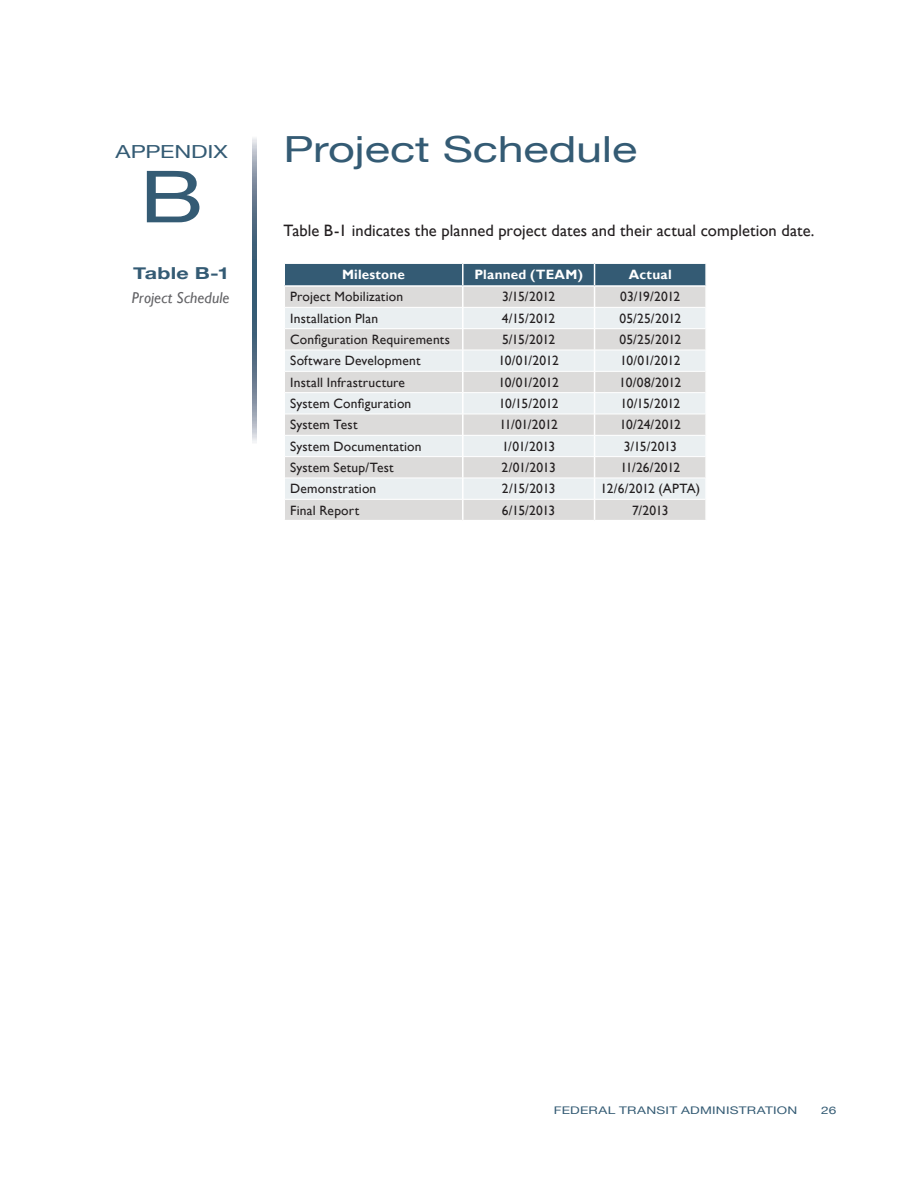
<style>
.page{position:relative;width:918px;height:1188px;background:#fff}
.page>*{position:absolute;margin:0;border:0;box-sizing:border-box;transform-origin:0 0}
.t1{font:72px "Helvetica Neue";color:#345b74;scale:1.3 1}
.Chapter_hdr{font:36px "Helvetica Neue";letter-spacing:-.005em;color:#345b74;scale:1.3 1}
.t2{font:18px "Helvetica Neue";letter-spacing:-.005em;color:#345b74;scale:1.3 1}
.Body_Text{font:16.5px "Gill Sans";letter-spacing:.005em;color:#231f20}
.Figure_Table_head{font:700 16.5px "Helvetica Neue";letter-spacing:.01em;color:#345b74;scale:1.3 1}
.FIGURES_following{font:italic 15.75px "Gill Sans";letter-spacing:.005em;color:#636366}
.Table_body_text{font:13.5px "Gill Sans";letter-spacing:.01em;color:#231f20}
.Table_heads_NEW{font:700 13.5px "Gill Sans";letter-spacing:.015em;color:#fff}
.Table_body_text-2{font:13.5px "Gill Sans";letter-spacing:-.025em;color:#231f20}
.t3{font:10.5px "Helvetica Neue";letter-spacing:.02em;color:#345b74;scale:1.3 1}
</style>
<div class="page">
<svg style="left:252px;top:138px;width:4px;height:305px"></svg>
<svg style="left:285px;top:263px;width:421px;height:257px;background:#d5dadc"></svg>
<hr style="left:463px;top:262px;width:132px;height:2px;background:#fff">
<hr style="left:595px;top:262px;width:112px;height:2px;background:#fff">
<hr style="left:705px;top:264px;width:2px;height:21px;background:#fff">
<hr style="left:284px;top:285px;width:179px;height:2px;background:#fff">
<hr style="left:463px;top:285px;width:132px;height:2px;background:#fff">
<hr style="left:595px;top:285px;width:112px;height:2px;background:#fff">
<p class="t2" style="left:116px;top:136px;width:88px">APPENDIX</p>
<p class="t1" style="left:140px;top:135px;width:51px">B</p>
<h2 class="Figure_Table_head" style="left:133px;top:258px;width:76px">Table B-1</h2>
<p class="FIGURES_following" style="left:132px;top:288px;width:99px">Project Schedule</p>
<h1 class="Chapter_hdr" style="left:284px;top:118px;width:274px">Project Schedule</h1>
<p class="Body_Text" style="left:284px;top:221px;width:532px">Table B-1 indicates the planned project dates and their actual completion date.</p>
<p class="Table_heads_NEW" style="left:342px;top:267px;width:64px">Milestone</p>
<p class="Table_heads_NEW" style="left:474px;top:267px;width:110px">Planned (TEAM)</p>
<p class="Table_heads_NEW" style="left:629px;top:267px;width:44px">Actual</p>
<p class="Table_body_text" style="left:290px;top:289px;width:114px">Project Mobilization</p>
<p class="Table_body_text" style="left:502px;top:289px;width:55px">3/15/2012</p>
<p class="Table_body_text" style="left:620px;top:289px;width:62px">03/19/2012</p>
<p class="Table_body_text" style="left:290px;top:310px;width:90px">Installation Plan</p>
<p class="Table_body_text" style="left:502px;top:310px;width:55px">4/15/2012</p>
<p class="Table_body_text" style="left:619px;top:310px;width:63px">05/25/2012</p>
<p class="Table_body_text" style="left:290px;top:332px;width:161px">Configuration Requirements</p>
<p class="Table_body_text" style="left:502px;top:332px;width:55px">5/15/2012</p>
<p class="Table_body_text" style="left:619px;top:332px;width:63px">05/25/2012</p>
<p class="Table_body_text" style="left:290px;top:353px;width:132px">Software Development</p>
<p class="Table_body_text" style="left:498px;top:353px;width:62px">10/01/2012</p>
<p class="Table_body_text" style="left:620px;top:353px;width:62px">10/01/2012</p>
<p class="Table_body_text" style="left:290px;top:374px;width:116px">Install Infrastructure</p>
<p class="Table_body_text" style="left:498px;top:374px;width:62px">10/01/2012</p>
<p class="Table_body_text" style="left:619px;top:374px;width:64px">10/08/2012</p>
<p class="Table_body_text" style="left:290px;top:396px;width:123px">System Configuration</p>
<p class="Table_body_text" style="left:499px;top:396px;width:61px">10/15/2012</p>
<p class="Table_body_text" style="left:620px;top:396px;width:61px">10/15/2012</p>
<p class="Table_body_text" style="left:290px;top:417px;width:69px">System Test</p>
<p class="Table_body_text" style="left:499px;top:417px;width:60px">11/01/2012</p>
<p class="Table_body_text" style="left:620px;top:417px;width:63px">10/24/2012</p>
<p class="Table_body_text" style="left:290px;top:438px;width:133px">System Documentation</p>
<p class="Table_body_text" style="left:502px;top:438px;width:55px">1/01/2013</p>
<p class="Table_body_text" style="left:624px;top:438px;width:55px">3/15/2013</p>
<p class="Table_body_text" style="left:290px;top:460px;width:105px">System Setup/Test</p>
<p class="Table_body_text" style="left:502px;top:460px;width:56px">2/01/2013</p>
<p class="Table_body_text" style="left:620px;top:460px;width:61px">11/26/2012</p>
<p class="Table_body_text" style="left:290px;top:481px;width:88px">Demonstration</p>
<p class="Table_body_text" style="left:502px;top:481px;width:55px">2/15/2013</p>
<p class="Table_body_text-2" style="left:601px;top:481px;width:101px">12/6/2012 (APTA)</p>
<p class="Table_body_text" style="left:290px;top:502px;width:70px">Final Report</p>
<p class="Table_body_text" style="left:502px;top:502px;width:55px">6/15/2013</p>
<p class="Table_body_text" style="left:632px;top:502px;width:38px">7/2013</p>
<p class="t3" style="left:554px;top:1102px;width:189px">FEDERAL TRANSIT ADMINISTRATION</p>
<p class="t3" style="left:821px;top:1102px;width:13px">26</p>
</div>
